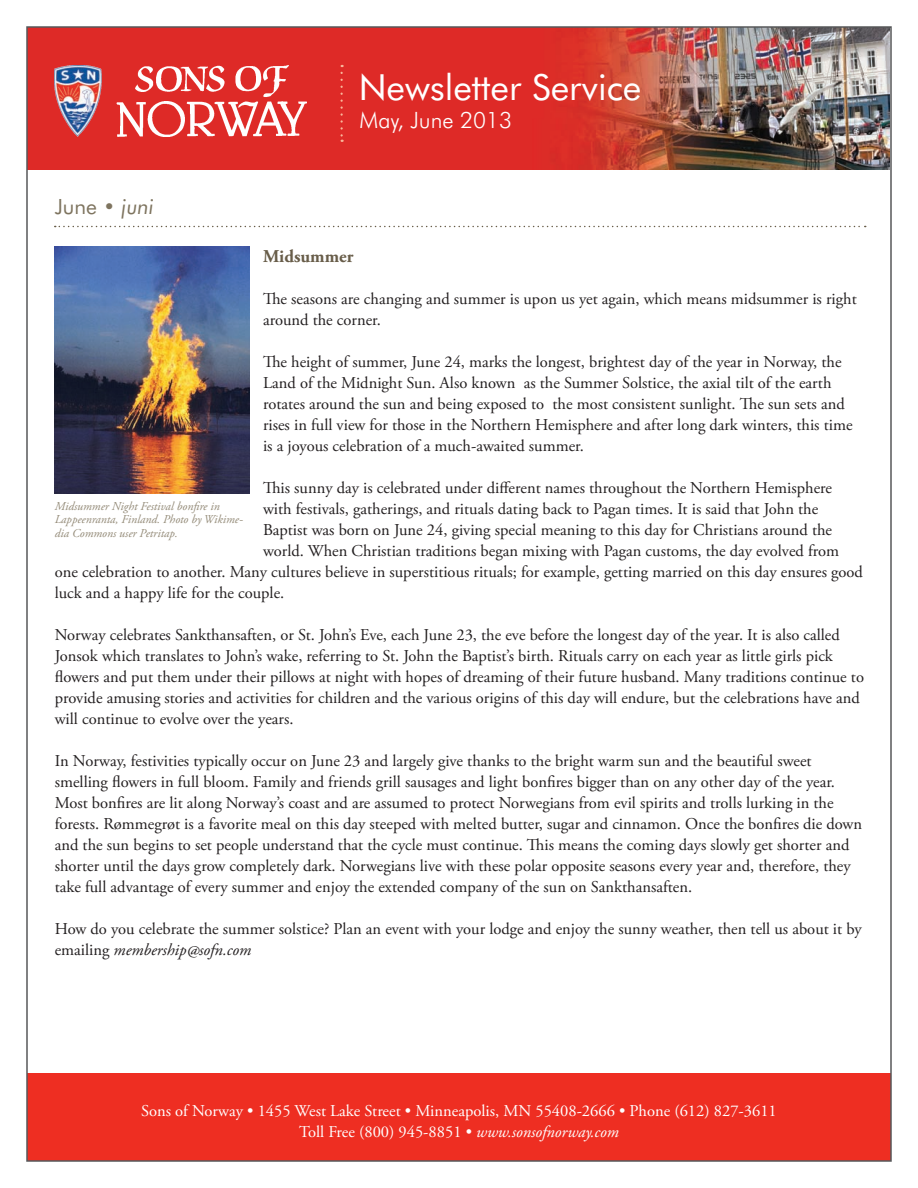
<style>
.page{position:relative;width:918px;height:1188px;background:#fff}
.page>*{position:absolute;margin:0;border:0;box-sizing:border-box;transform-origin:0 0}
.t1{font:36px "Futura BT";color:#fff}
.t2{font:300 22.5px "Futura BT";color:#fff}
.t3{font:21px "Futura BT";color:#7e745f}
.t4{font:700 18px "Adobe Garamond Pro";color:#685d49}
.t5{font:16.5px/21px "Adobe Garamond Pro";color:#231f20}
.t6{font:16.5px/21px "Adobe Garamond Pro";color:#fff;text-align:center}
.t7{font:italic 12px/13.5px "Adobe Garamond Pro";color:#938a77}
.s1{font-style:italic}
</style>
<div class="page">
<img style="left:29px;top:29px;width:860px;height:141px">
<div style="left:27px;top:1073px;width:864px;height:88px;background:#ee2e22"></div>
<img style="left:54px;top:111px;width:252px;height:25px">
<svg style="left:340px;top:111px;width:3px;height:31px"></svg>
<img style="left:29px;top:65px;width:860px;height:46px">
<svg style="left:55px;top:226px;width:811px;height:1px"></svg>
<img style="left:55px;top:246px;width:195px;height:248px">
<h1 class="t1" style="left:359px;top:65px;width:284px">Newsletter Service</h1>
<p class="t3" style="left:55px;top:194px;width:101px">June • <span class="s1">juni</span></p>
<h2 class="t2" style="left:360px;top:107px;width:154px">May, June 2013</h2>
<p class="t4" style="left:263px;top:246px;width:92px">Midsummer</p>
<p class="t5" style="left:263px;top:289px;width:595px">The seasons are changing and summer is upon us yet again, which means midsummer is right around the corner.</p>
<p class="t5" style="left:263px;top:352px;width:591px">The height of summer, June 24, marks the longest, brightest day of the year in Norway, the Land of the Midnight Sun. Also known as the Summer Solstice, the axial tilt of the earth rotates around the sun and being exposed to the most consistent sunlight. The sun sets and rises in full view for those in the Northern Hemisphere and after long dark winters, this time is a joyous celebration of a much-awaited summer.</p>
<p class="t5" style="left:263px;top:478px;width:571px">This sunny day is celebrated under different names throughout the Northern Hemisphere</p>
<p class="t5" style="left:263px;top:499px;width:557px">with festivals, gatherings, and rituals dating back to Pagan times. It is said that John the</p>
<p class="t5" style="left:263px;top:520px;width:571px">Baptist was born on June 24, giving special meaning to this day for Christians around the</p>
<p class="t5" style="left:263px;top:541px;width:578px">world. When Christian traditions began mixing with Pagan customs, the day evolved from</p>
<p class="t5" style="left:55px;top:562px;width:810px">one celebration to another. Many cultures believe in superstitious rituals; for example, getting married on this day ensures good</p>
<p class="t5" style="left:55px;top:583px;width:231px">luck and a happy life for the couple.</p>
<p class="t5" style="left:55px;top:625px;width:811px">Norway celebrates Sankthansaften, or St. John’s Eve, each June 23, the eve before the longest day of the year. It is also called Jonsok which translates to John’s wake, referring to St. John the Baptist’s birth. Rituals carry on each year as little girls pick flowers and put them under their pillows at night with hopes of dreaming of their future husband. Many traditions continue to provide amusing stories and activities for children and the various origins of this day will endure, but the celebrations have and will continue to evolve over the years.</p>
<p class="t5" style="left:55px;top:751px;width:809px">In Norway, festivities typically occur on June 23 and largely give thanks to the bright warm sun and the beautiful sweet smelling flowers in full bloom. Family and friends grill sausages and light bonfires bigger than on any other day of the year.<br>Most bonfires are lit along Norway’s coast and are assumed to protect Norwegians from evil spirits and trolls lurking in the forests. Rømmegrøt is a favorite meal on this day steeped with melted butter, sugar and cinnamon. Once the bonfires die down and the sun begins to set people understand that the cycle must continue. This means the coming days slowly get shorter and shorter until the days grow completely dark. Norwegians live with these polar opposite seasons every year and, therefore, they take full advantage of every summer and enjoy the extended company of the sun on Sankthansaften.</p>
<p class="t5" style="left:55px;top:919px;width:809px">How do you celebrate the summer solstice? Plan an event with your lodge and enjoy the sunny weather, then tell us about it by emailing <span class="s1">membership@sofn.com</span></p>
<p class="t7" style="left:55px;top:500px;width:190px">Midsummer Night Festival bonfire in<br>Lappeenranta, Finland. Photo by Wikime&shy;dia Commons user Petritap.</p>
<p class="t6" style="left:141px;top:1101px;width:637px">Sons of Norway • 1455 West Lake Street • Minneapolis, MN 55408-2666 • Phone (612) 827-3611<br>Toll Free (800) 945-8851 • <span class="s1">www.sonsofnorway.com</span></p>
</div>
